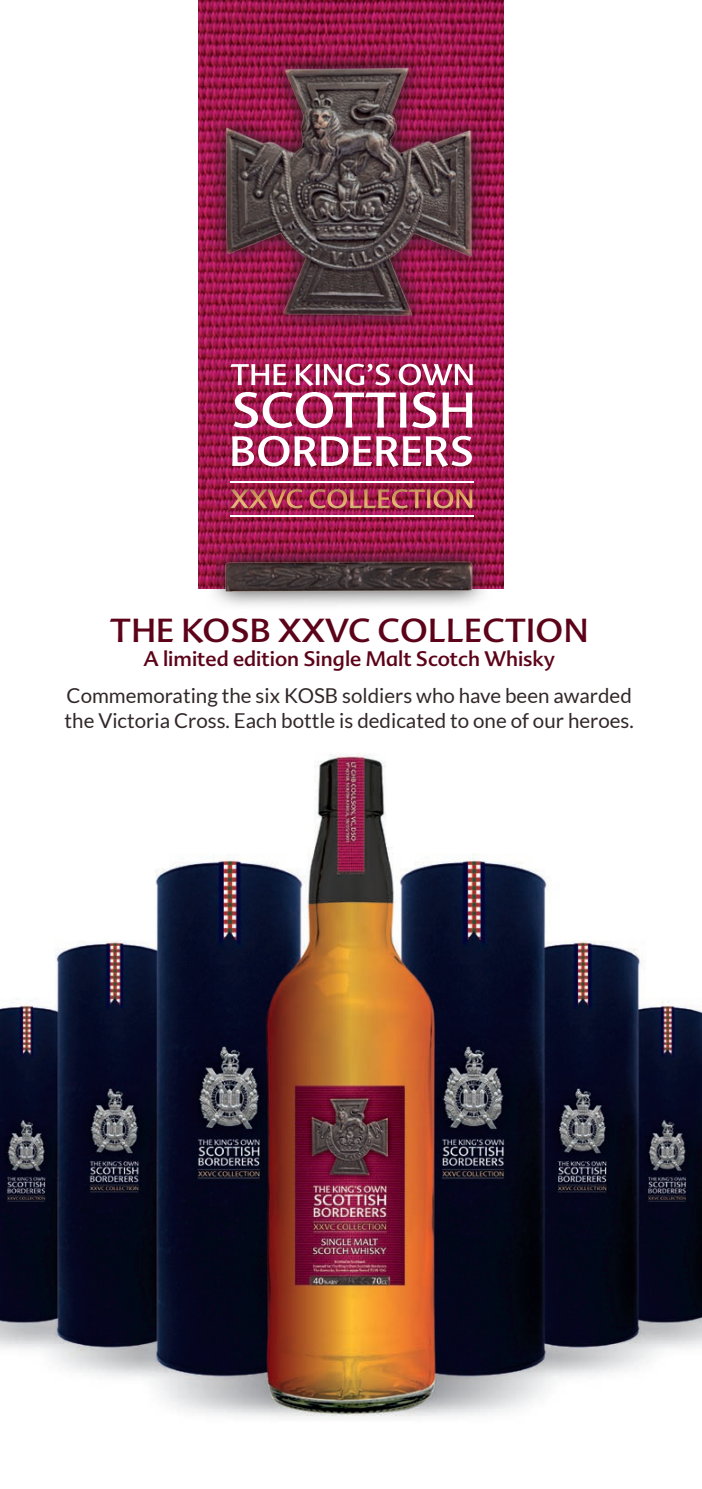
<style>
.page{position:relative;width:702px;height:1489px;background:#fff}
.page>*{position:absolute;margin:0;border:0;box-sizing:border-box;transform-origin:0 0}
.t1{font:32.5px "Advert OT";letter-spacing:.01em;color:#5c0319}
.t2{font:20.5px/24.5px "Lato";color:#322729}
.t3{font:20.5px "Advert OT";color:#5c0319}
</style>
<div class="page">
<img style="left:198px;top:0;width:305px;height:588px">
<img style="left:0;top:754px;width:702px;height:664px">
<hr style="left:230px;top:481px;width:243px;height:2px;background:#fff">
<hr style="left:230px;top:515px;width:243px;height:1px;background:#fff">
<img style="left:230px;top:489px;width:242px;height:19px">
<svg style="left:230px;top:364px;width:242px;height:103px"></svg>
<svg style="left:206px;top:49px;width:285px;height:286px;background:#971647"></svg>
<img style="left:218px;top:55px;width:265px;height:268px">
<svg style="left:206px;top:541px;width:285px;height:65px;background:#b26b86"></svg>
<img style="left:218px;top:556px;width:265px;height:38px">
<h1 class="t1" style="left:110px;top:609px;width:480px">THE KOSB XXVC COLLECTION</h1>
<p class="t3" style="left:143px;top:646px;width:413px">A limited edition Single Malt Scotch Whisky</p>
<p class="t2" style="left:65px;top:683px;width:570px">Commemorating the six KOSB soldiers who have been awarded the Victoria Cross. Each bottle is dedicated to one of our heroes.</p>
</div>
